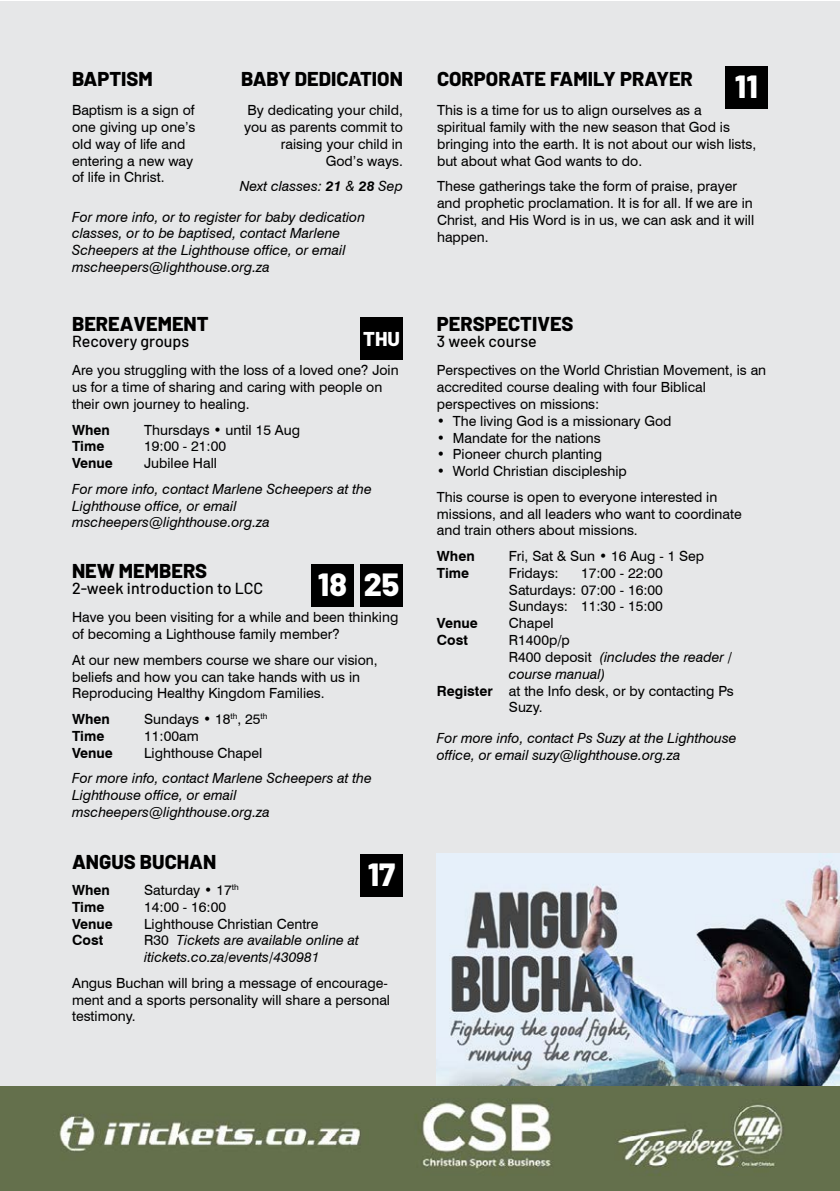
<style>
.page{position:relative;width:840px;height:1191px;background:#fff}
.page>*{position:absolute;margin:0;border:0;box-sizing:border-box;transform-origin:0 0}
.t1{font:800 32px "Barlow";color:#fff}
.t2{font:800 20px "Barlow";color:#000}
.t3{font:800 20px "Barlow";color:#fff}
.t4{font:500 16px "Barlow";color:#000}
.t5{font:14px/16.8px "Swiss 721 BT";color:#000}
.t6{font:italic 14px/16.8px "Swiss 721 BT";color:#000}
.t7{font:700 14px "Swiss 721 BT";color:#000}
.s1{font-weight:700}
.s2{font-style:normal}
</style>
<div class="page">
<div style="left:0;top:1px;width:839px;height:1190px;background:#e6e7e8"></div>
<div style="left:360px;top:853px;width:43px;height:43px;background:#000"></div>
<div style="left:360px;top:564px;width:43px;height:42px;background:#000"></div>
<div style="left:724px;top:66px;width:43px;height:43px;background:#000"></div>
<div style="left:311px;top:564px;width:42px;height:42px;background:#000"></div>
<div style="left:360px;top:317px;width:43px;height:43px;background:#000"></div>
<img style="left:436px;top:853px;width:403px;height:233px">
<img style="left:0;top:1086px;width:839px;height:105px">
<h2 class="t2" style="left:72px;top:64px;width:82px">BAPTISM</h2>
<h2 class="t2" style="left:241px;top:64px;width:163px">BABY DEDICATION</h2>
<h2 class="t2" style="left:437px;top:64px;width:257px">CORPORATE FAMILY PRAYER</h2>
<p class="t5" style="left:244px;top:102px;width:160px;text-align:right">By dedicating your child, you as parents commit to raising your child in<br>God’s ways.</p>
<p class="t6" style="left:239px;top:178px;width:165px">Next classes: <span class="s1">21</span> &amp; <span class="s1">28</span> Sep</p>
<h1 class="t1" style="left:734px;top:63px;width:25px">11</h1>
<p class="t5" style="left:72px;top:102px;width:125px">Baptism is a sign of one giving up one’s old way of life and entering a new way of life in Christ.</p>
<p class="t5" style="left:437px;top:102px;width:320px">This is a time for us to align ourselves as a<br>spiritual family with the new season that God is bringing into the earth. It is not about our wish lists, but about what God wants to do.</p>
<p class="t5" style="left:437px;top:178px;width:318px">These gatherings take the form of praise, prayer and prophetic proclamation. It is for all. If we are in Christ, and His Word is in us, we can ask and it will happen.</p>
<p class="t6" style="left:72px;top:208px;width:294px">For more info, or to register for baby dedication classes, or to be baptised, contact Marlene Scheepers at the Lighthouse office, or email mscheepers@lighthouse.org.za</p>
<h2 class="t2" style="left:72px;top:309px;width:138px">BEREAVEMENT</h2>
<p class="t4" style="left:72px;top:330px;width:119px">Recovery groups</p>
<p class="t5" style="left:72px;top:362px;width:328px">Are you struggling with the loss of a loved one? Join us for a time of sharing and caring with people on their own journey to healing.</p>
<p class="t7" style="left:72px;top:421px;width:39px">When</p>
<p class="t5" style="left:144px;top:421px;width:157px">Thursdays • until 15 Aug</p>
<p class="t7" style="left:72px;top:438px;width:34px">Time</p>
<p class="t5" style="left:144px;top:438px;width:83px">19:00 - 21:00</p>
<p class="t7" style="left:72px;top:455px;width:42px">Venue</p>
<p class="t5" style="left:144px;top:455px;width:74px">Jubilee Hall</p>
<p class="t6" style="left:72px;top:480px;width:301px">For more info, contact Marlene Scheepers at the<br>Lighthouse office, or email mscheepers@lighthouse.org.za</p>
<h2 class="t3" style="left:363px;top:324px;width:38px">THU</h2>
<h2 class="t2" style="left:72px;top:556px;width:137px">NEW MEMBERS</h2>
<p class="t4" style="left:72px;top:577px;width:193px">2-week introduction to LCC</p>
<p class="t5" style="left:72px;top:609px;width:327px">Have you been visiting for a while and been thinking of becoming a Lighthouse family member?</p>
<p class="t5" style="left:72px;top:651px;width:307px">At our new members course we share our vision, beliefs and how you can take hands with us in<br>Reproducing Healthy Kingdom Families.</p>
<p class="t7" style="left:72px;top:710px;width:39px">When</p>
<p class="t5" style="left:144px;top:710px;width:125px">Sundays • 18<sup>th</sup>, 25<sup>th</sup></p>
<p class="t7" style="left:72px;top:727px;width:34px">Time</p>
<p class="t5" style="left:144px;top:727px;width:56px">11:00am</p>
<p class="t7" style="left:72px;top:744px;width:42px">Venue</p>
<p class="t5" style="left:144px;top:744px;width:120px">Lighthouse Chapel</p>
<p class="t6" style="left:72px;top:769px;width:301px">For more info, contact Marlene Scheepers at the<br>Lighthouse office, or email mscheepers@lighthouse.org.za</p>
<h1 class="t1" style="left:318px;top:560px;width:30px">18</h1>
<h1 class="t1" style="left:363px;top:560px;width:37px">25</h1>
<h2 class="t2" style="left:72px;top:846px;width:146px">ANGUS BUCHAN</h2>
<p class="t7" style="left:72px;top:881px;width:39px">When</p>
<p class="t5" style="left:144px;top:881px;width:96px">Saturday • 17<sup>th</sup></p>
<p class="t7" style="left:72px;top:898px;width:34px">Time</p>
<p class="t5" style="left:144px;top:898px;width:83px">14:00 - 16:00</p>
<p class="t7" style="left:72px;top:915px;width:42px">Venue</p>
<p class="t5" style="left:144px;top:915px;width:176px">Lighthouse Christian Centre</p>
<p class="t7" style="left:72px;top:932px;width:33px">Cost</p>
<p class="t6" style="left:144px;top:932px;width:216px"><span class="s2">R30</span> Tickets are available online at itickets.co.za/events/430981</p>
<p class="t5" style="left:72px;top:974px;width:319px">Angus Buchan will bring a message of encourage&shy;ment and a sports personality will share a personal testimony.</p>
<h1 class="t1" style="left:367px;top:850px;width:29px">17</h1>
<h2 class="t2" style="left:436px;top:309px;width:138px">PERSPECTIVES</h2>
<p class="t4" style="left:436px;top:330px;width:101px">3 week course</p>
<p class="t5" style="left:436px;top:362px;width:330px">Perspectives on the World Christian Movement, is an accredited course dealing with four Biblical perspectives on missions:</p>
<p class="t5" style="left:436px;top:412px;width:236px">• The living God is a missionary God</p>
<p class="t5" style="left:436px;top:429px;width:165px">• Mandate for the nations</p>
<p class="t5" style="left:436px;top:446px;width:167px">• Pioneer church planting</p>
<p class="t5" style="left:436px;top:458px;width:282px;line-height:25.6px">• World Christian discipleship<br>This course is open to everyone interested in</p>
<p class="t5" style="left:436px;top:505px;width:306px">missions, and all leaders who want to coordinate and train others about missions.</p>
<p class="t7" style="left:436px;top:547px;width:39px">When</p>
<p class="t5" style="left:508px;top:547px;width:197px">Fri, Sat &amp; Sun • 16 Aug - 1 Sep</p>
<p class="t7" style="left:436px;top:564px;width:34px">Time</p>
<p class="t5" style="left:508px;top:564px;width:51px">Fridays:</p>
<p class="t5" style="left:508px;top:564px;width:155px;text-align:justify;text-indent:72px">17:00 - 22:00<br>Saturdays: 07:00 - 16:00<br>Sundays: 11:30 - 15:00</p>
<p class="t7" style="left:436px;top:615px;width:42px">Venue</p>
<p class="t5" style="left:508px;top:615px;width:46px">Chapel</p>
<p class="t7" style="left:436px;top:631px;width:33px">Cost</p>
<p class="t5" style="left:508px;top:631px;width:62px">R1400p/p</p>
<p class="t6" style="left:508px;top:648px;width:224px"><span class="s2">R400 deposit</span> (includes the reader /</p>
<p class="t6" style="left:508px;top:665px;width:98px">course manual)</p>
<p class="t5" style="left:436px;top:682px;width:298px"><span class="s1">Register</span> at the Info desk, or by contacting Ps</p>
<p class="t5" style="left:508px;top:699px;width:35px">Suzy.</p>
<p class="t6" style="left:436px;top:729px;width:301px">For more info, contact Ps Suzy at the Lighthouse office, or email suzy@lighthouse.org.za</p>
</div>
